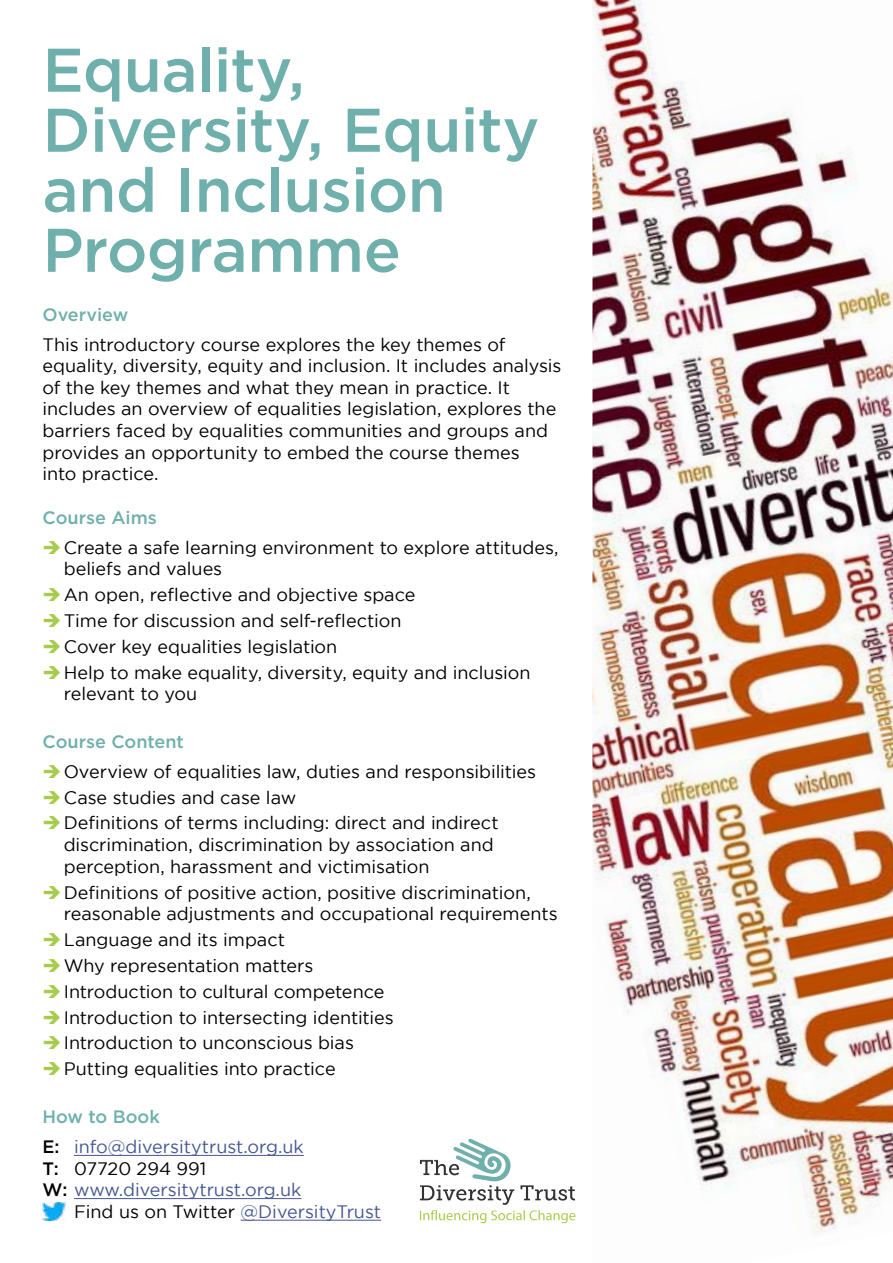
<style>
.page{position:relative;width:893px;height:1263px;background:#fff}
.page>*{position:absolute;margin:0;border:0;box-sizing:border-box;transform-origin:0 0}
.t1{font:500 61.5px/60px "Gotham";letter-spacing:-.01em;color:#6fb0ac}
.t2{font:18px/25.8px "Gotham";letter-spacing:-.005em;color:#000}
.t3{font:18px/30.2px "Gotham";color:#465792}
.t4{font:500 18px "Gotham";letter-spacing:-.005em;color:#6fb0ac}
.s1{font-weight:500;color:#6fb0ac}
.s2{font-weight:500;color:#000}
.s3{font-weight:500}
.s4{color:#465792}
</style>
<div class="page">
<hr style="left:74px;top:1155px;width:230px;height:1px;background:#465792">
<hr style="left:74px;top:1198px;width:227px;height:1px;background:#465792">
<hr style="left:241px;top:1220px;width:140px;height:1px;background:#465792">
<svg style="left:453px;top:1139px;width:58px;height:42px"></svg>
<img style="left:420px;top:1210px;width:155px;height:13px">
<img style="left:420px;top:1160px;width:39px;height:15px">
<img style="left:420px;top:1185px;width:155px;height:15px">
<img style="left:592px;top:0;width:301px;height:1233px">
<img style="left:43px;top:1202px;width:22px;height:18px">
<h1 class="t1" style="left:43px;top:39px;width:498px">Equality,<br>Diversity, Equity and Inclusion<br>Programme</h1>
<p class="t4" style="left:43px;top:302px;width:87px">Overview</p>
<p class="t2" style="left:43px;top:333px;width:520px;line-height:21.6px">This introductory course explores the key themes of equality, diversity, equity and inclusion. It includes analysis of the key themes and what they mean in practice. It includes an overview of equalities legislation, explores the barriers faced by equalities communities and groups and provides an opportunity to embed the course themes<br>into practice.</p>
<p class="t4" style="left:43px;top:505px;width:116px">Course Aims</p>
<p class="t2" style="left:64px;top:536px;width:496px;line-height:21.6px">Create a safe learning environment to explore attitudes, beliefs and values</p>
<p class="t2" style="left:64px;top:581px;width:468px">An open, reflective and objective space<br>Time for discussion and self-reflection<br>Cover key equalities legislation<br>Help to make equality, diversity, equity and inclusion</p>
<p class="t2" style="left:64px;top:681px;width:135px">relevant to you</p>
<p class="t4" style="left:43px;top:729px;width:143px">Course Content</p>
<p class="t2" style="left:64px;top:758px;width:474px">Overview of equalities law, duties and responsibilities<br>Case studies and case law<br>Definitions of terms including: direct and indirect</p>
<p class="t2" style="left:64px;top:834px;width:431px;line-height:21.6px">discrimination, discrimination by association and perception, harassment and victimisation</p>
<p class="t2" style="left:64px;top:881px;width:495px;line-height:21.6px">Definitions of positive action, positive discrimination, reasonable adjustments and occupational requirements</p>
<p class="t2" style="left:64px;top:926px;width:331px">Language and its impact<br>Why representation matters Introduction to cultural competence Introduction to intersecting identities Introduction to unconscious bias Putting equalities into practice</p>
<p class="t3" style="left:43px;top:1101px;width:263px"><span class="s1">How to Book<br></span><span class="s2">E:</span> info@diversitytrust.org.uk</p>
<p class="t2" style="left:43px;top:1155px;width:165px"><span class="s3">T:</span> 07720 294 991</p>
<p class="t3" style="left:43px;top:1174px;width:260px"><span class="s2">W:</span> www.diversitytrust.org.uk</p>
<p class="t2" style="left:74px;top:1198px;width:309px">Find us on Twitter <span class="s4">@DiversityTrust</span></p>
</div>
